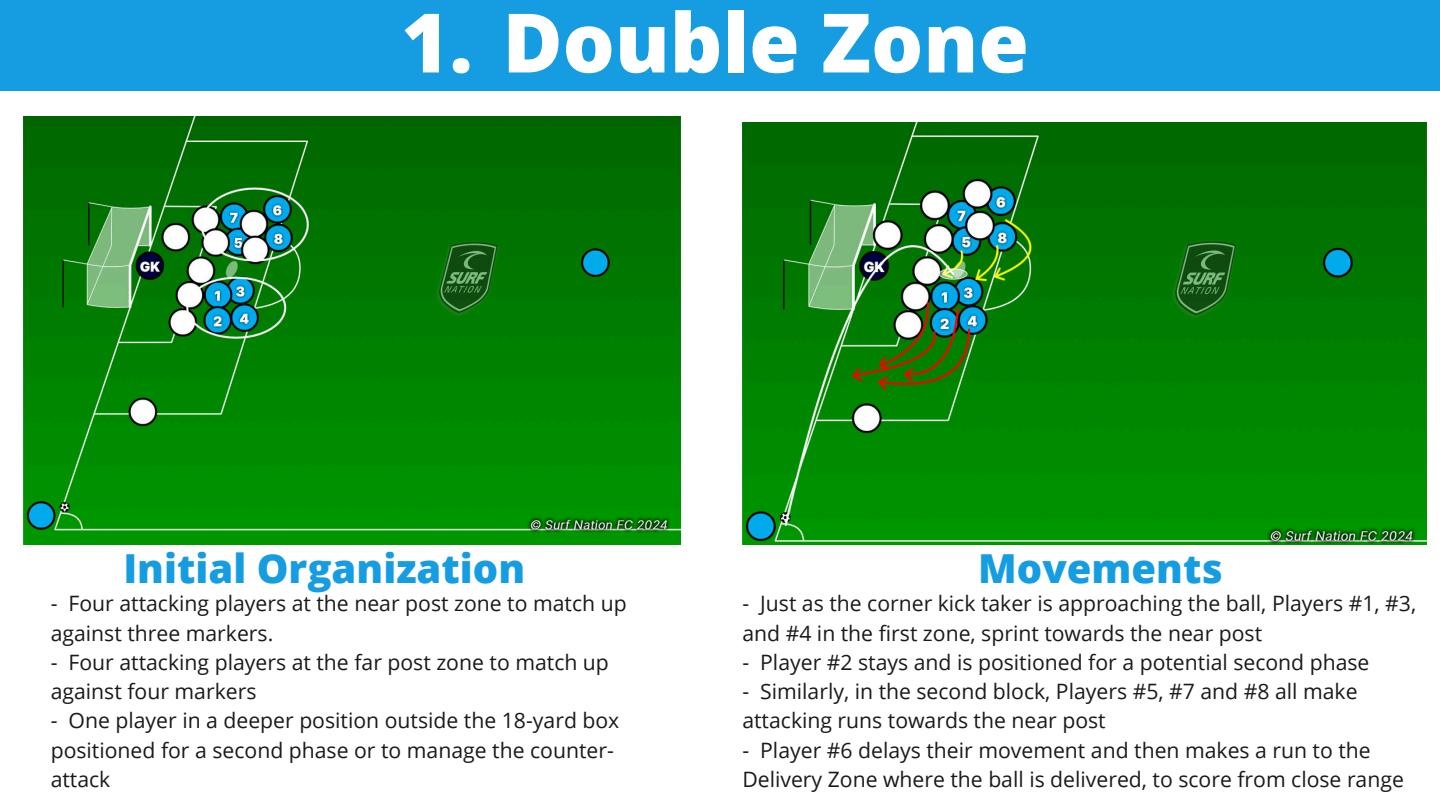
<style>
.page{position:relative;width:1440px;height:810px;background:#fff}
.page>*{position:absolute;margin:0;border:0;box-sizing:border-box;transform-origin:0 0}
.t1{font:800 82px "Open Sans";color:#fff}
.t2{font:800 40px "Open Sans";color:#169de1}
.t3{font:21.2px/29.2px "Open Sans";color:#1a1a1a}
</style>
<div class="page">
<div style="left:0;top:0;width:1440px;height:91px;background:#169de1"></div>
<img style="left:24px;top:117px;width:657px;height:427px">
<img style="left:742px;top:122px;width:684px;height:422px">
<p class="t1" style="left:401px;top:-15px;width:629px">1. Double Zone</p>
<p class="t2" style="left:123px;top:540px;width:403px">Initial Organization</p>
<p class="t2" style="left:978px;top:540px;width:246px">Movements</p>
<p class="t3" style="left:51px;top:588px;width:577px">- Four attacking players at the near post zone to match up against three markers.</p>
<p class="t3" style="left:51px;top:647px;width:560px">- Four attacking players at the far post zone to match up against four markers</p>
<h2 class="t3" style="left:51px;top:705px;width:570px">- One player in a deeper position outside the 18-yard box positioned for a second phase or to manage the counter&shy;attack</h2>
<p class="t3" style="left:742px;top:588px;width:675px">- Just as the corner kick taker is approaching the ball, Players #1, #3, and #4 in the first zone, sprint towards the near post</p>
<p class="t3" style="left:742px;top:647px;width:629px">- Player #2 stays and is positioned for a potential second phase</p>
<p class="t3" style="left:742px;top:676px;width:617px">- Similarly, in the second block, Players #5, #7 and #8 all make attacking runs towards the near post</p>
<h2 class="t3" style="left:742px;top:735px;width:663px">- Player #6 delays their movement and then makes a run to the<br>Delivery Zone where the ball is delivered, to score from close range</h2>
</div>
